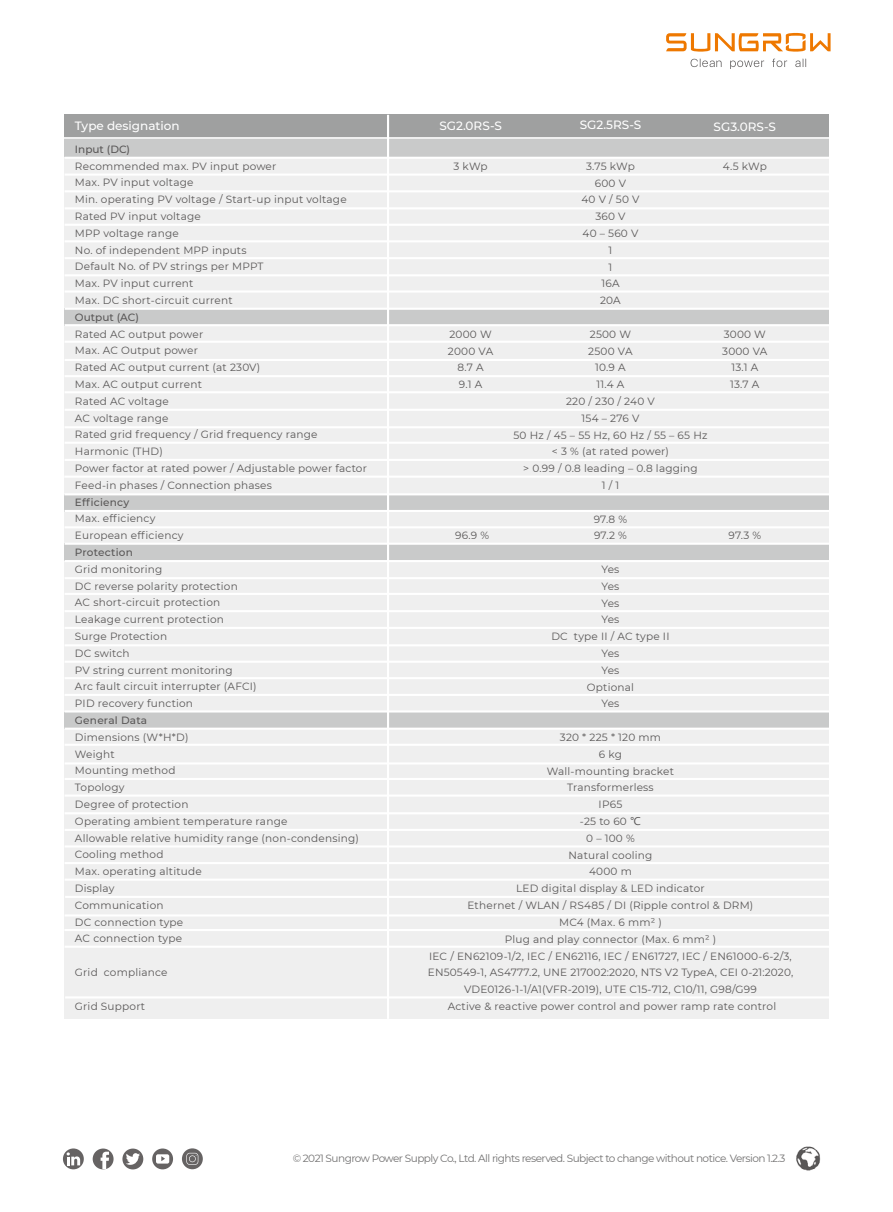
<style>
.page{position:relative;width:893px;height:1212px;background:#fff}
.page>*{position:absolute;margin:0;border:0;box-sizing:border-box;transform-origin:0 0}
.t1{font:500 12px "Montserrat";color:#fff}
.t2{font:10.5px/16.8px "Montserrat";letter-spacing:.02em;color:#595757;text-align:center}
.t3{font:10.5px "Montserrat";letter-spacing:-.05em;color:#727171}
.t4{font:500 10.5px "Montserrat";letter-spacing:.02em;color:#595757}
.t5{font:500 10.5px "Montserrat";color:#595757}
.s1{font-family:"Microsoft Ya Hei"}
</style>
<div class="page">
<svg style="left:666px;top:33px;width:165px;height:19px"></svg>
<svg style="left:690px;top:59px;width:32px;height:8px"></svg>
<svg style="left:730px;top:61px;width:34px;height:8px"></svg>
<svg style="left:795px;top:59px;width:11px;height:8px"></svg>
<svg style="left:772px;top:59px;width:15px;height:8px"></svg>
<img style="left:796px;top:1146px;width:25px;height:25px">
<div style="left:122px;top:1148px;width:21px;height:21px;background:#666363;border-radius:50%"></div>
<svg style="left:126px;top:1153px;width:14px;height:12px"></svg>
<svg style="left:63px;top:1148px;width:21px;height:21px"></svg>
<svg style="left:67px;top:1152px;width:13px;height:13px"></svg>
<svg style="left:152px;top:1148px;width:21px;height:21px"></svg>
<svg style="left:156px;top:1154px;width:13px;height:9px"></svg>
<div style="left:93px;top:1148px;width:21px;height:21px;background:#666363;border-radius:50%"></div>
<svg style="left:101px;top:1152px;width:8px;height:17px"></svg>
<svg style="left:182px;top:1148px;width:21px;height:21px"></svg>
<svg style="left:186px;top:1153px;width:12px;height:12px"></svg>
<div style="left:65px;top:115px;width:764px;height:904px;background:#efefef"></div>
<div style="left:65px;top:115px;width:764px;height:22px;background:#9fa0a0"></div>
<div style="left:65px;top:139px;width:764px;height:18px;background:#c9caca"></div>
<div style="left:65px;top:309px;width:764px;height:17px;background:#c9caca"></div>
<div style="left:65px;top:543px;width:764px;height:18px;background:#c9caca"></div>
<div style="left:65px;top:712px;width:764px;height:17px;background:#c9caca"></div>
<div style="left:65px;top:494px;width:764px;height:18px;background:#c9caca"></div>
<hr style="left:65px;top:157px;width:764px;height:2px;background:#fff">
<hr style="left:65px;top:173px;width:764px;height:3px;background:#fff">
<hr style="left:65px;top:190px;width:764px;height:2px;background:#fff">
<hr style="left:65px;top:207px;width:764px;height:2px;background:#fff">
<hr style="left:65px;top:224px;width:764px;height:2px;background:#fff">
<hr style="left:65px;top:240px;width:764px;height:2px;background:#fff">
<hr style="left:65px;top:257px;width:764px;height:2px;background:#fff">
<hr style="left:65px;top:274px;width:764px;height:2px;background:#fff">
<hr style="left:65px;top:290px;width:764px;height:3px;background:#fff">
<hr style="left:65px;top:308px;width:764px;height:2px;background:#fff">
<hr style="left:65px;top:324px;width:764px;height:2px;background:#fff">
<hr style="left:65px;top:341px;width:764px;height:2px;background:#fff">
<hr style="left:65px;top:359px;width:764px;height:2px;background:#fff">
<hr style="left:65px;top:375px;width:764px;height:2px;background:#fff">
<hr style="left:65px;top:391px;width:764px;height:2px;background:#fff">
<hr style="left:65px;top:409px;width:764px;height:2px;background:#fff">
<hr style="left:65px;top:426px;width:764px;height:2px;background:#fff">
<hr style="left:65px;top:442px;width:764px;height:2px;background:#fff">
<hr style="left:65px;top:459px;width:764px;height:2px;background:#fff">
<hr style="left:64px;top:476px;width:765px;height:2px;background:#fff">
<hr style="left:64px;top:493px;width:765px;height:2px;background:#fff">
<hr style="left:65px;top:543px;width:764px;height:2px;background:#fff">
<hr style="left:65px;top:526px;width:764px;height:2px;background:#fff">
<hr style="left:65px;top:510px;width:764px;height:2px;background:#fff">
<hr style="left:65px;top:560px;width:764px;height:2px;background:#fff">
<hr style="left:65px;top:577px;width:764px;height:2px;background:#fff">
<hr style="left:65px;top:593px;width:764px;height:2px;background:#fff">
<hr style="left:65px;top:661px;width:764px;height:2px;background:#fff">
<hr style="left:65px;top:644px;width:764px;height:2px;background:#fff">
<hr style="left:65px;top:710px;width:764px;height:2px;background:#fff">
<hr style="left:65px;top:728px;width:764px;height:2px;background:#fff">
<hr style="left:65px;top:744px;width:764px;height:2px;background:#fff">
<hr style="left:65px;top:762px;width:764px;height:2px;background:#fff">
<hr style="left:65px;top:677px;width:764px;height:2px;background:#fff">
<hr style="left:65px;top:610px;width:764px;height:2px;background:#fff">
<hr style="left:65px;top:694px;width:764px;height:2px;background:#fff">
<hr style="left:65px;top:627px;width:764px;height:2px;background:#fff">
<hr style="left:65px;top:778px;width:764px;height:2px;background:#fff">
<hr style="left:65px;top:794px;width:764px;height:3px;background:#fff">
<hr style="left:65px;top:812px;width:764px;height:2px;background:#fff">
<hr style="left:65px;top:829px;width:764px;height:2px;background:#fff">
<hr style="left:65px;top:845px;width:764px;height:2px;background:#fff">
<hr style="left:65px;top:862px;width:764px;height:2px;background:#fff">
<hr style="left:65px;top:878px;width:764px;height:3px;background:#fff">
<hr style="left:65px;top:896px;width:765px;height:2px;background:#fff">
<hr style="left:65px;top:914px;width:764px;height:2px;background:#fff">
<hr style="left:64px;top:929px;width:765px;height:2px;background:#fff">
<hr style="left:65px;top:996px;width:765px;height:2px;background:#fff">
<hr style="left:65px;top:946px;width:764px;height:2px;background:#fff">
<hr style="left:387px;top:115px;width:2px;height:904px;background:#fff">
<p class="t1" style="left:75px;top:117px;width:106px">Type designation</p>
<p class="t4" style="left:75px;top:142px;width:57px">Input (DC)</p>
<p class="t2" style="left:75px;top:157px;width:273px;text-align:left">Recommended max. PV input power<br>Max. PV input voltage<br>Min. operating PV voltage / Start-up input voltage<br>Rated PV input voltage<br>MPP voltage range<br>No. of independent MPP inputs<br>Default No. of PV strings per MPPT<br>Max. PV input current<br>Max. DC short-circuit current</p>
<p class="t5" style="left:75px;top:310px;width:65px">Output (AC)</p>
<p class="t2" style="left:75px;top:325px;width:293px;text-align:left">Rated AC output power<br>Max. AC Output power<br>Rated AC output current (at 230V)<br>Max. AC output current<br>Rated AC voltage<br>AC voltage range<br>Rated grid frequency / Grid frequency range<br>Harmonic (THD)<br>Power factor at rated power / Adjustable power factor<br>Feed-in phases / Connection phases</p>
<p class="t4" style="left:75px;top:494px;width:56px">Efficiency</p>
<p class="t2" style="left:75px;top:510px;width:110px;text-align:left">Max. efficiency<br>European efficiency</p>
<p class="t4" style="left:75px;top:545px;width:59px">Protection</p>
<p class="t2" style="left:75px;top:560px;width:183px;text-align:left">Grid monitoring<br>DC reverse polarity protection<br>AC short-circuit protection<br>Leakage current protection<br>Surge Protection<br>DC switch<br>PV string current monitoring<br>Arc fault circuit interrupter (AFCI)<br>PID recovery function</p>
<p class="t4" style="left:75px;top:713px;width:74px">General Data</p>
<p class="t2" style="left:75px;top:728px;width:285px;text-align:left">Dimensions (W*H*D)<br>Weight<br>Mounting method<br>Topology<br>Degree of protection<br>Operating ambient temperature range<br>Allowable relative humidity range (non-condensing)<br>Cooling method<br>Max. operating altitude<br>Display<br>Communication<br>DC connection type<br>AC connection type</p>
<p class="t2" style="left:75px;top:963px;width:94px">Grid compliance</p>
<p class="t2" style="left:75px;top:997px;width:72px">Grid Support</p>
<p class="t1" style="left:439px;top:117px;width:64px">SG2.0RS-S</p>
<p class="t1" style="left:580px;top:116px;width:63px">SG2.5RS-S</p>
<p class="t1" style="left:714px;top:118px;width:64px">SG3.0RS-S</p>
<p class="t2" style="left:723px;top:157px;width:45px">4.5 kWp</p>
<p class="t2" style="left:581px;top:157px;width:60px">3.75 kWp<br>600 V<br>40 V / 50 V<br>360 V<br>40 – 560 V<br>1<br>1<br>16A<br>20A</p>
<p class="t2" style="left:513px;top:325px;width:196px">2500 W<br>2500 VA<br>10.9 A<br>11.4 A<br>220 / 230 / 240 V<br>154 – 276 V<br>50 Hz / 45 – 55 Hz, 60 Hz / 55 – 65 Hz &lt; 3 % (at rated power)<br>&gt; 0.99 / 0.8 leading – 0.8 lagging<br>1 / 1</p>
<p class="t2" style="left:594px;top:510px;width:35px;text-align:left">97.8 %<br>97.2 %</p>
<p class="t2" style="left:551px;top:560px;width:120px">Yes<br>Yes<br>Yes<br>Yes<br>DC type II / AC type II<br>Yes<br>Yes<br>Optional<br>Yes</p>
<p class="t2" style="left:428px;top:728px;width:367px">320 * 225 * 120 mm<br>6 kg<br>Wall-mounting bracket<br>Transformerless<br>IP65<br>-25 to 60 <span class="s1">℃<br></span>0 – 100 %<br>Natural cooling<br>4000 m<br>LED digital display &amp; LED indicator<br>Ethernet / WLAN / RS485 / DI (Ripple control &amp; DRM)<br>MC4 (Max. 6 mm² )<br>Plug and play connector (Max. 6 mm² )<br>IEC / EN62109-1/2, IEC / EN62116, IEC / EN61727, IEC / EN61000-6-2/3,<br>EN50549-1, AS4777.2, UNE 217002:2020, NTS V2 TypeA, CEI 0-21:2020,<br>VDE0126-1-1/A1(VFR-2019), UTE C15-712, C10/11, G98/G99<br>Active &amp; reactive power control and power ramp rate control</p>
<p class="t2" style="left:454px;top:157px;width:36px">3 kWp</p>
<p class="t2" style="left:722px;top:325px;width:47px">3000 W<br>3000 VA<br>13.1 A<br>13.7 A</p>
<p class="t2" style="left:448px;top:325px;width:47px">2000 W<br>2000 VA<br>8.7 A<br>9.1 A</p>
<p class="t2" style="left:728px;top:527px;width:34px">97.3 %</p>
<p class="t2" style="left:455px;top:527px;width:36px">96.9 %</p>
<p class="t3" style="left:293px;top:1151px;width:494px">© 2021 Sungrow Power Supply Co., Ltd. All rights reserved. Subject to change without notice. Version 1.2.3</p>
</div>
